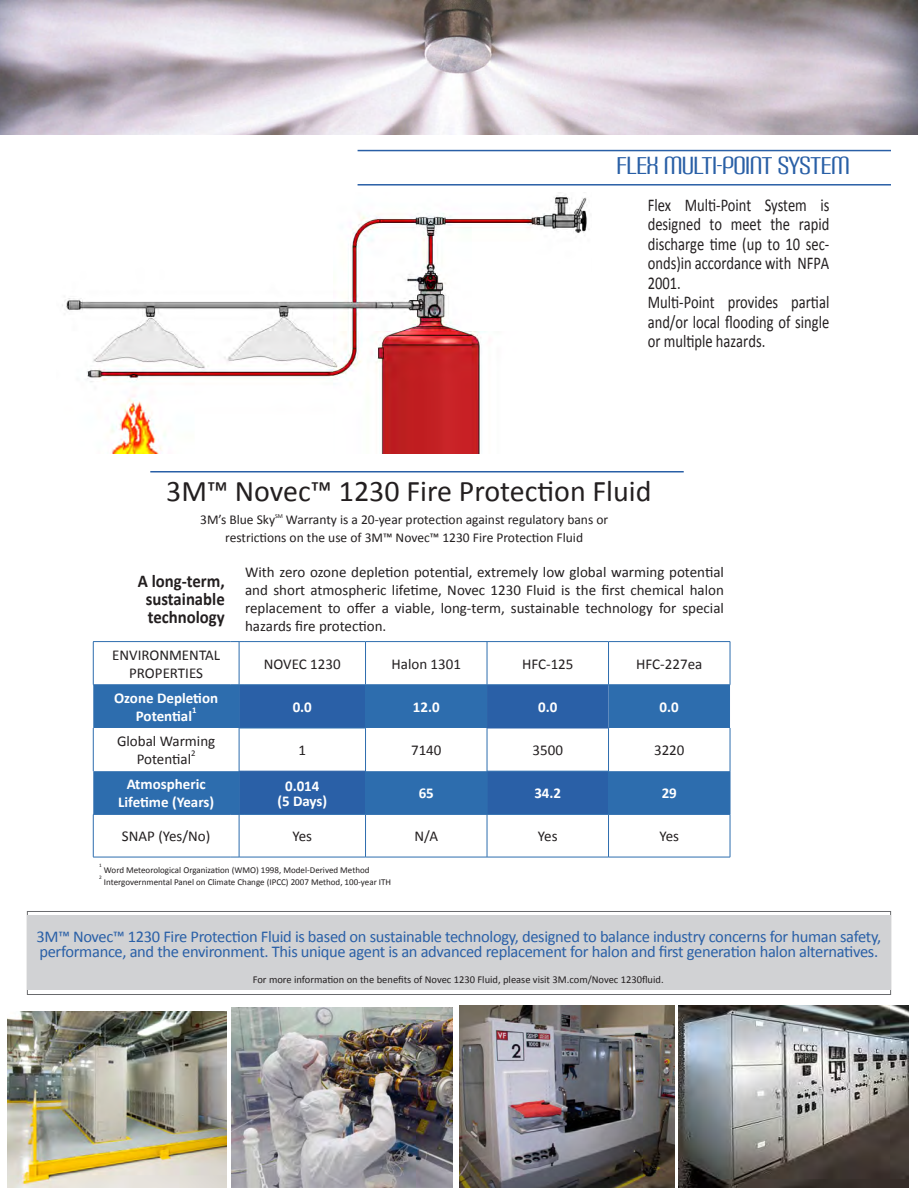
<style>
.page{position:relative;width:918px;height:1188px;background:#fff}
.page>*{position:absolute;margin:0;border:0;box-sizing:border-box;transform-origin:0 0}
.t1{font:30px "Calibri";color:#231f20}
.t2{font:24px "Carbon Rg";color:#295fa6}
.t3{font:18px/19.5px "Calibri";color:#231f20;text-align:justify;scale:.81 1}
.t4{font:700 18px "Calibri";color:#231f20;scale:.93 1}
.t5{font:16.5px "Calibri";letter-spacing:-.02em;color:#2a60a7}
.t6{font:15px/18px "Calibri";color:#231f20;text-align:center}
.t7{font:700 15px/18px "Calibri";color:#fff;text-align:center}
.t8{font:13.5px "Calibri";color:#231f20}
.t9{font:10.5px "Calibri";color:#231f20}
.t10{font:9px "Calibri";color:#231f20}
.t11{font:700 8.7px "Calibri";color:#fff}
.t12{font:8.7px "Calibri";color:#231f20}
.t13{font:6px "Calibri";color:#231f20}
.t14{font:5.25px "Calibri";color:#231f20}
</style>
<div class="page">
<svg style="left:94px;top:642px;width:636px;height:215px"></svg>
<svg style="left:93px;top:686px;width:637px;height:128px;fill:#2d6dae"></svg>
<svg style="left:240px;top:686px;width:369px;height:128px"></svg>
<hr style="left:487px;top:728px;width:1px;height:43px;background:#2d6dae">
<hr style="left:608px;top:728px;width:1px;height:43px;background:#2d6dae">
<hr style="left:487px;top:771px;width:122px;height:1px;background:#2d6dae">
<hr style="left:487px;top:771px;width:1px;height:43px;background:#2d6dae">
<hr style="left:608px;top:771px;width:1px;height:43px;background:#2d6dae">
<hr style="left:730px;top:728px;width:1px;height:43px;background:#2d6dae">
<hr style="left:730px;top:771px;width:1px;height:43px;background:#2d6dae">
<hr style="left:244px;top:641px;width:122px;height:1px;background:#2d6dae">
<hr style="left:239px;top:685px;width:1px;height:43px;background:#2d6dae">
<hr style="left:244px;top:685px;width:122px;height:1px;background:#2d6dae">
<hr style="left:365px;top:685px;width:1px;height:43px;background:#2d6dae">
<hr style="left:244px;top:728px;width:122px;height:1px;background:#2d6dae">
<hr style="left:365px;top:728px;width:1px;height:43px;background:#2d6dae">
<hr style="left:244px;top:771px;width:121px;height:1px;background:#2a60a7">
<hr style="left:239px;top:771px;width:1px;height:43px;background:#2d6dae">
<hr style="left:365px;top:771px;width:1px;height:43px;background:#2d6dae">
<hr style="left:487px;top:728px;width:122px;height:1px;background:#2a60a7">
<hr style="left:93px;top:728px;width:1px;height:43px;background:#2d6dae">
<hr style="left:239px;top:728px;width:1px;height:43px;background:#2d6dae">
<hr style="left:93px;top:814px;width:138px;height:1px;background:#2d6dae">
<hr style="left:93px;top:815px;width:1px;height:42px;background:#2d6dae">
<svg style="left:231px;top:814px;width:13px;height:1px"></svg>
<hr style="left:239px;top:815px;width:1px;height:42px;background:#2d6dae">
<hr style="left:244px;top:814px;width:122px;height:1px;background:#2d6dae">
<hr style="left:366px;top:814px;width:121px;height:1px;background:#2d6dae">
<hr style="left:365px;top:815px;width:1px;height:42px;background:#2d6dae">
<hr style="left:487px;top:814px;width:122px;height:1px;background:#2d6dae">
<hr style="left:487px;top:815px;width:1px;height:42px;background:#2d6dae">
<hr style="left:609px;top:814px;width:121px;height:1px;background:#2d6dae">
<hr style="left:608px;top:815px;width:1px;height:42px;background:#2d6dae">
<hr style="left:730px;top:815px;width:1px;height:42px;background:#2d6dae">
<hr style="left:93px;top:857px;width:138px;height:1px;background:#2d6dae">
<svg style="left:231px;top:857px;width:13px;height:1px"></svg>
<hr style="left:244px;top:857px;width:122px;height:1px;background:#2d6dae">
<hr style="left:366px;top:857px;width:121px;height:1px;background:#2d6dae">
<hr style="left:487px;top:857px;width:122px;height:1px;background:#2d6dae">
<hr style="left:609px;top:857px;width:121px;height:1px;background:#2d6dae">
<hr style="left:366px;top:641px;width:121px;height:1px;background:#2d6dae">
<hr style="left:365px;top:642px;width:1px;height:43px;background:#2d6dae">
<hr style="left:487px;top:641px;width:122px;height:1px;background:#2d6dae">
<hr style="left:487px;top:642px;width:1px;height:43px;background:#2d6dae">
<hr style="left:609px;top:641px;width:121px;height:1px;background:#2d6dae">
<hr style="left:608px;top:642px;width:1px;height:43px;background:#2d6dae">
<hr style="left:730px;top:642px;width:1px;height:43px;background:#2d6dae">
<hr style="left:366px;top:685px;width:121px;height:1px;background:#2d6dae">
<hr style="left:487px;top:685px;width:122px;height:1px;background:#2d6dae">
<hr style="left:609px;top:685px;width:121px;height:1px;background:#2d6dae">
<hr style="left:93px;top:641px;width:138px;height:1px;background:#2d6dae">
<hr style="left:93px;top:642px;width:1px;height:43px;background:#2d6dae">
<svg style="left:230px;top:641px;width:14px;height:1px"></svg>
<hr style="left:239px;top:642px;width:1px;height:43px;background:#2d6dae">
<hr style="left:93px;top:685px;width:138px;height:1px;background:#2d6dae">
<svg style="left:231px;top:685px;width:13px;height:1px"></svg>
<div style="left:494px;top:1003px;width:5px;height:185px;background:#695f54"></div>
<hr style="left:0;top:1001px;width:918px;height:4px;background:#fff">
<div style="left:27px;top:911px;width:864px;height:84px;border:1px solid #696a6d"></div>
<img style="left:232px;top:1008px;width:221px;height:179px">
<img style="left:1px;top:0;width:917px;height:134px">
<img style="left:459px;top:1006px;width:216px;height:182px">
<img style="left:8px;top:1011px;width:219px;height:177px">
<img style="left:62px;top:195px;width:527px;height:259px">
<hr style="left:358px;top:150px;width:533px;height:1px;background:#295fa6">
<hr style="left:358px;top:184px;width:533px;height:2px;background:#295fa6">
<hr style="left:150px;top:471px;width:534px;height:1px;background:#295fa6">
<div style="left:27px;top:915px;width:864px;height:74px;background:#d1d2d4"></div>
<img style="left:679px;top:1005px;width:229px;height:183px">
<p class="t2" style="left:617px;top:152px;width:234px">FLEX MULTI-POINT SYSTEM</p>
<p class="t3" style="left:648px;top:195px;width:226px">Flex Multi-Point System is designed to meet the rapid discharge time (up to 10 sec&shy;onds)in accordance with NFPA 2001.</p>
<p class="t3" style="left:648px;top:292px;width:226px">Multi-Point provides partial and/or local flooding of single or multiple hazards.</p>
<p class="t1" style="left:166px;top:472px;width:487px">3M™ Novec™ 1230 Fire Protection Fluid</p>
<p class="t8" style="left:200px;top:511px;width:77px">3M’s Blue Sky</p>
<p class="t13" style="left:275px;top:512px;width:9px">SM</p>
<p class="t8" style="left:286px;top:511px;width:324px">Warranty is a 20-year protection against regulatory bans or</p>
<p class="t8" style="left:225px;top:529px;width:359px">restrictions on the use of 3M™ Novec™ 1230 Fire Protection Fluid</p>
<p class="t4" style="left:138px;top:570px;width:95px">A long-term,</p>
<p class="t4" style="left:146px;top:588px;width:86px">sustainable</p>
<p class="t4" style="left:148px;top:606px;width:84px">technology</p>
<p class="t6" style="left:245px;top:563px;width:480px;text-align:justify">With zero ozone depletion potential, extremely low global warming potential and short atmospheric lifetime, Novec 1230 Fluid is the first chemical halon replacement to offer a viable, long-term, sustainable technology for special hazards fire protection.</p>
<p class="t6" style="left:112px;top:646px;width:109px">ENVIRONMENTAL<br>PROPERTIES</p>
<p class="t6" style="left:264px;top:655px;width:78px">NOVEC 1230</p>
<p class="t6" style="left:391px;top:655px;width:71px">Halon 1301</p>
<p class="t6" style="left:522px;top:655px;width:53px">HFC-125</p>
<p class="t6" style="left:636px;top:655px;width:68px">HFC-227ea</p>
<p class="t7" style="left:114px;top:689px;width:105px">Ozone Depletion<br>Potential</p>
<p class="t11" style="left:192px;top:705px;width:6px">1</p>
<p class="t7" style="left:293px;top:698px;width:21px">0.0</p>
<p class="t7" style="left:413px;top:698px;width:28px">12.0</p>
<p class="t7" style="left:538px;top:698px;width:21px">0.0</p>
<p class="t7" style="left:660px;top:698px;width:21px">0.0</p>
<p class="t6" style="left:117px;top:732px;width:100px">Global Warming<br>Potential</p>
<p class="t12" style="left:191px;top:748px;width:6px">2</p>
<p class="t6" style="left:299px;top:741px;width:9px">1</p>
<p class="t6" style="left:411px;top:741px;width:32px">7140</p>
<p class="t6" style="left:533px;top:741px;width:32px">3500</p>
<p class="t6" style="left:654px;top:741px;width:32px">3220</p>
<p class="t7" style="left:127px;top:775px;width:81px">Atmospheric</p>
<p class="t7" style="left:118px;top:793px;width:97px">Lifetime (Years)</p>
<p class="t7" style="left:285px;top:777px;width:36px">0.014</p>
<p class="t7" style="left:277px;top:792px;width:51px">(5 Days)</p>
<p class="t7" style="left:419px;top:784px;width:17px">65</p>
<p class="t7" style="left:534px;top:784px;width:28px">34.2</p>
<p class="t7" style="left:662px;top:784px;width:17px">29</p>
<p class="t6" style="left:122px;top:827px;width:90px">SNAP (Yes/No)</p>
<p class="t6" style="left:293px;top:827px;width:21px">Yes</p>
<p class="t6" style="left:414px;top:827px;width:25px">N/A</p>
<p class="t6" style="left:538px;top:827px;width:21px">Yes</p>
<p class="t6" style="left:659px;top:827px;width:21px">Yes</p>
<p class="t14" style="left:99px;top:862px;width:4px">1</p>
<p class="t10" style="left:104px;top:865px;width:267px">Word Meteorological Organization (WMO) 1998, Model-Derived Method</p>
<p class="t14" style="left:99px;top:874px;width:4px">2</p>
<p class="t10" style="left:104px;top:877px;width:289px">Intergovernmental Panel on Climate Change (IPCC) 2007 Method, 100-year ITH</p>
<p class="t5" style="left:37px;top:926px;width:846px">3M™ Novec™ 1230 Fire Protection Fluid is based on sustainable technology, designed to balance industry concerns for human safety,</p>
<p class="t5" style="left:39px;top:941px;width:840px">performance, and the environment. This unique agent is an advanced replacement for halon and first generation halon alternatives.</p>
<p class="t9" style="left:253px;top:973px;width:412px">For more information on the benefits of Novec 1230 Fluid, please visit 3M.com/Novec 1230fluid.</p>
</div>
